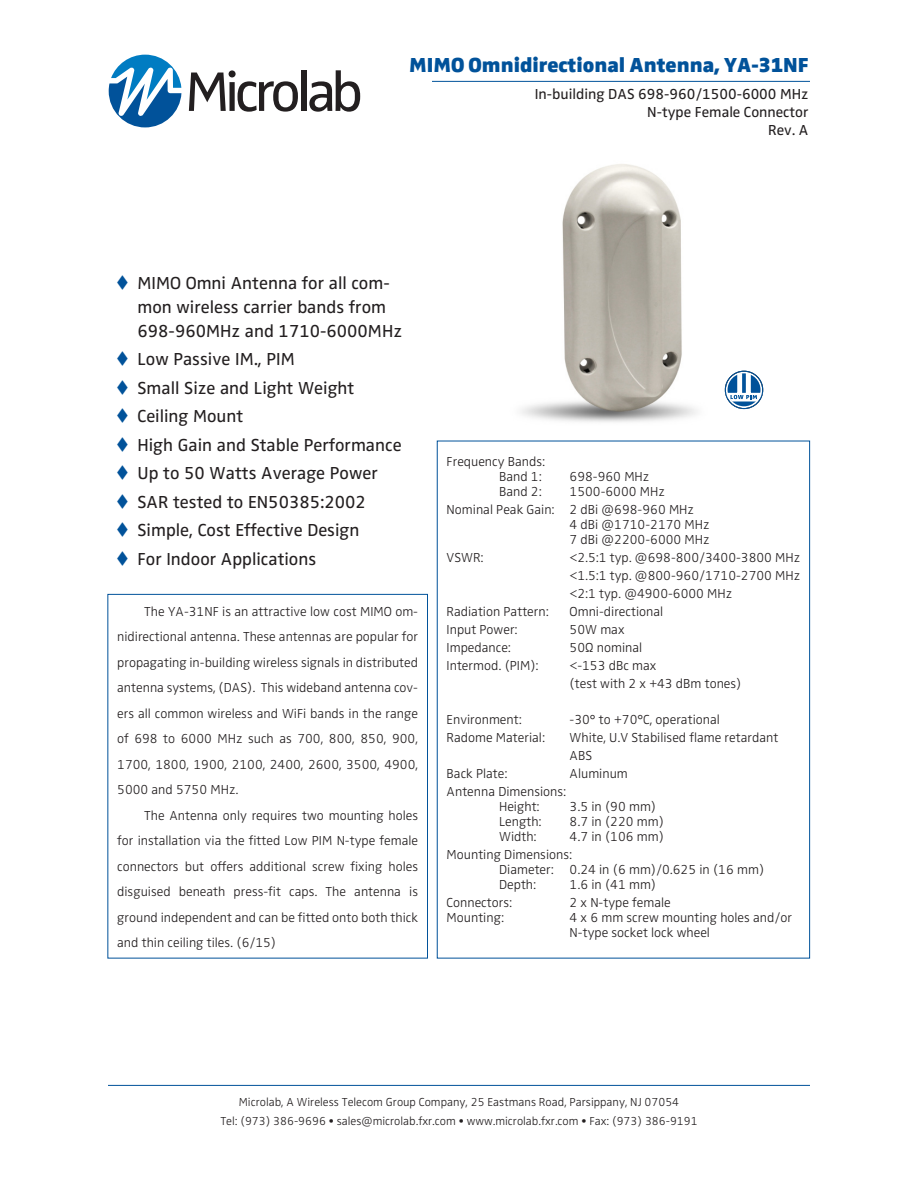
<style>
.page{position:relative;width:918px;height:1188px;background:#fff}
.page>*{position:absolute;margin:0;border:0;box-sizing:border-box;transform-origin:0 0}
.t1{font:900 21px "Zwo Pro";color:#01529a}
.DS_Bullets{font:18px/24px "Zwo Pro";color:#231f20}
.t2{font:15px "Zwo Pro";color:#231f20}
.t3{font:300 13.5px/25.5px "Zwo Pro";color:#231f20;text-align:justify}
.t4{font:300 12px "Zwo Pro";color:#231f20}
.s1{color:#01529a}
</style>
<div class="page">
<hr style="left:108px;top:1085px;width:702px;height:1px;background:#01529a">
<div style="left:107px;top:594px;width:321px;height:364px;border:1px solid #01529a"></div>
<svg style="left:189px;top:70px;width:109px;height:42px"></svg>
<div style="left:301px;top:70px;width:5px;height:41px;background:#231f20"></div>
<svg style="left:309px;top:70px;width:51px;height:42px"></svg>
<svg style="left:109px;top:55px;width:72px;height:72px"></svg>
<hr style="left:432px;top:81px;width:378px;height:1px;background:#01529a">
<img style="left:521px;top:164px;width:210px;height:258px">
<svg style="left:725px;top:371px;width:38px;height:38px"></svg>
<svg style="left:728px;top:373px;width:33px;height:33px"></svg>
<div style="left:725px;top:371px;width:38px;height:38px;border:1px solid #01529a;border-radius:50%"></div>
<svg style="left:725px;top:372px;width:38px;height:29px"></svg>
<p class="t1" style="left:409px;top:52px;width:401px">MIMO Omnidirectional Antenna, YA-31NF</p>
<p class="t2" style="left:535px;top:85px;width:275px">In-building DAS 698-960/1500-6000 MHz</p>
<p class="t2" style="left:647px;top:103px;width:163px">N-type Female Connector</p>
<p class="t2" style="left:768px;top:121px;width:42px">Rev. A</p>
<p class="DS_Bullets" style="left:138px;top:271px;width:266px;text-indent:-22px"><span class="s1">▼</span> MIMO Omni Antenna for all com&shy;mon wireless carrier bands from<br>698-960MHz and 1710-6000MHz</p>
<p class="DS_Bullets" style="left:116px;top:348px;width:180px"><span class="s1">▼</span> Low Passive IM., PIM</p>
<p class="DS_Bullets" style="left:116px;top:376px;width:240px"><span class="s1">▼</span> Small Size and Light Weight</p>
<p class="DS_Bullets" style="left:116px;top:405px;width:129px"><span class="s1">▼</span> Ceiling Mount</p>
<p class="DS_Bullets" style="left:116px;top:433px;width:287px"><span class="s1">▼</span> High Gain and Stable Performance</p>
<p class="DS_Bullets" style="left:116px;top:462px;width:263px"><span class="s1">▼</span> Up to 50 Watts Average Power</p>
<p class="DS_Bullets" style="left:116px;top:490px;width:251px"><span class="s1">▼</span> SAR tested to EN50385:2002</p>
<p class="DS_Bullets" style="left:116px;top:519px;width:245px"><span class="s1">▼</span> Simple, Cost Effective Design</p>
<p class="DS_Bullets" style="left:116px;top:547px;width:202px"><span class="s1">▼</span> For Indoor Applications</p>
<p class="t3" style="left:117px;top:599px;width:302px;text-indent:27px">The YA-31NF is an attractive low cost MIMO om&shy;nidirectional antenna. These antennas are popular for propagating in-building wireless signals in distributed antenna systems, (DAS). This wideband antenna cov&shy;ers all common wireless and WiFi bands in the range of 698 to 6000 MHz such as 700, 800, 850, 900, 1700, 1800, 1900, 2100, 2400, 2600, 3500, 4900, 5000 and 5750 MHz.</p>
<p class="t3" style="left:117px;top:803px;width:302px;text-indent:27px">The Antenna only requires two mounting holes for installation via the fitted Low PIM N-type female connectors but offers additional screw fixing holes disguised beneath press-fit caps. The antenna is ground independent and can be fitted onto both thick and thin ceiling tiles. (6/15)</p>
<p class="t3" style="left:447px;top:449px;width:100px">Frequency Bands:</p>
<p class="t3" style="left:499px;top:464px;width:44px">Band 1:</p>
<p class="t3" style="left:570px;top:464px;width:81px">698-960 MHz</p>
<p class="t3" style="left:499px;top:479px;width:44px">Band 2:</p>
<p class="t3" style="left:570px;top:479px;width:97px">1500-6000 MHz</p>
<p class="t3" style="left:447px;top:497px;width:249px">Nominal Peak Gain: 2 dBi @698-960 MHz</p>
<p class="t3" style="left:570px;top:512px;width:141px">4 dBi @1710-2170 MHz</p>
<p class="t3" style="left:570px;top:527px;width:141px">7 dBi @2200-6000 MHz</p>
<p class="t3" style="left:447px;top:545px;width:38px">VSWR:</p>
<p class="t3" style="left:570px;top:545px;width:232px">&lt;2.5:1 typ. @698-800/3400-3800 MHz</p>
<p class="t3" style="left:570px;top:563px;width:232px">&lt;1.5:1 typ. @800-960/1710-2700 MHz</p>
<p class="t3" style="left:570px;top:581px;width:164px">&lt;2:1 typ. @4900-6000 MHz</p>
<p class="t3" style="left:447px;top:599px;width:104px">Radiation Pattern:</p>
<p class="t3" style="left:570px;top:599px;width:95px">Omni-directional</p>
<p class="t3" style="left:447px;top:617px;width:72px">Input Power:</p>
<p class="t3" style="left:570px;top:617px;width:56px">50W max</p>
<p class="t3" style="left:447px;top:635px;width:66px">Impedance:</p>
<p class="t3" style="left:570px;top:635px;width:74px">50Ω nominal</p>
<p class="t3" style="left:447px;top:653px;width:93px">Intermod. (PIM):</p>
<p class="t3" style="left:570px;top:653px;width:88px">&lt;-153 dBc max</p>
<p class="t3" style="left:570px;top:671px;width:173px">(test with 2 x +43 dBm tones)</p>
<p class="t3" style="left:447px;top:707px;width:77px">Environment:</p>
<p class="t3" style="left:570px;top:707px;width:152px">-30° to +70°C, operational</p>
<p class="t3" style="left:447px;top:725px;width:100px">Radome Material:</p>
<p class="t3" style="left:570px;top:729px;width:210px;line-height:18px">White, U.V Stabilised flame retardant<br>ABS</p>
<p class="t3" style="left:447px;top:761px;width:62px">Back Plate:</p>
<p class="t3" style="left:570px;top:761px;width:60px">Aluminum</p>
<p class="t3" style="left:447px;top:779px;width:121px">Antenna Dimensions:</p>
<p class="t3" style="left:499px;top:794px;width:42px">Height:</p>
<p class="t3" style="left:570px;top:794px;width:88px">3.5 in (90 mm)</p>
<p class="t3" style="left:499px;top:809px;width:44px">Length:</p>
<p class="t3" style="left:570px;top:809px;width:96px">8.7 in (220 mm)</p>
<p class="t3" style="left:499px;top:824px;width:39px">Width:</p>
<p class="t3" style="left:570px;top:824px;width:96px">4.7 in (106 mm)</p>
<p class="t3" style="left:447px;top:842px;width:127px">Mounting Dimensions:</p>
<p class="t3" style="left:499px;top:857px;width:267px">Diameter: 0.24 in (6 mm)/0.625 in (16 mm)</p>
<p class="t3" style="left:499px;top:872px;width:39px">Depth:</p>
<p class="t3" style="left:570px;top:872px;width:88px">1.6 in (41 mm)</p>
<p class="t3" style="left:447px;top:890px;width:67px">Connectors:</p>
<p class="t3" style="left:570px;top:890px;width:103px">2 x N-type female</p>
<p class="t3" style="left:447px;top:905px;width:59px">Mounting:</p>
<p class="t3" style="left:570px;top:905px;width:224px">4 x 6 mm screw mounting holes and/or</p>
<p class="t3" style="left:570px;top:920px;width:142px">N-type socket lock wheel</p>
<p class="t4" style="left:239px;top:1096px;width:442px">Microlab, A Wireless Telecom Group Company, 25 Eastmans Road, Parsippany, NJ 07054</p>
<p class="t4" style="left:220px;top:1114px;width:479px">Tel: (973) 386-9696 • sales@microlab.fxr.com • www.microlab.fxr.com • Fax: (973) 386-9191</p>
</div>
